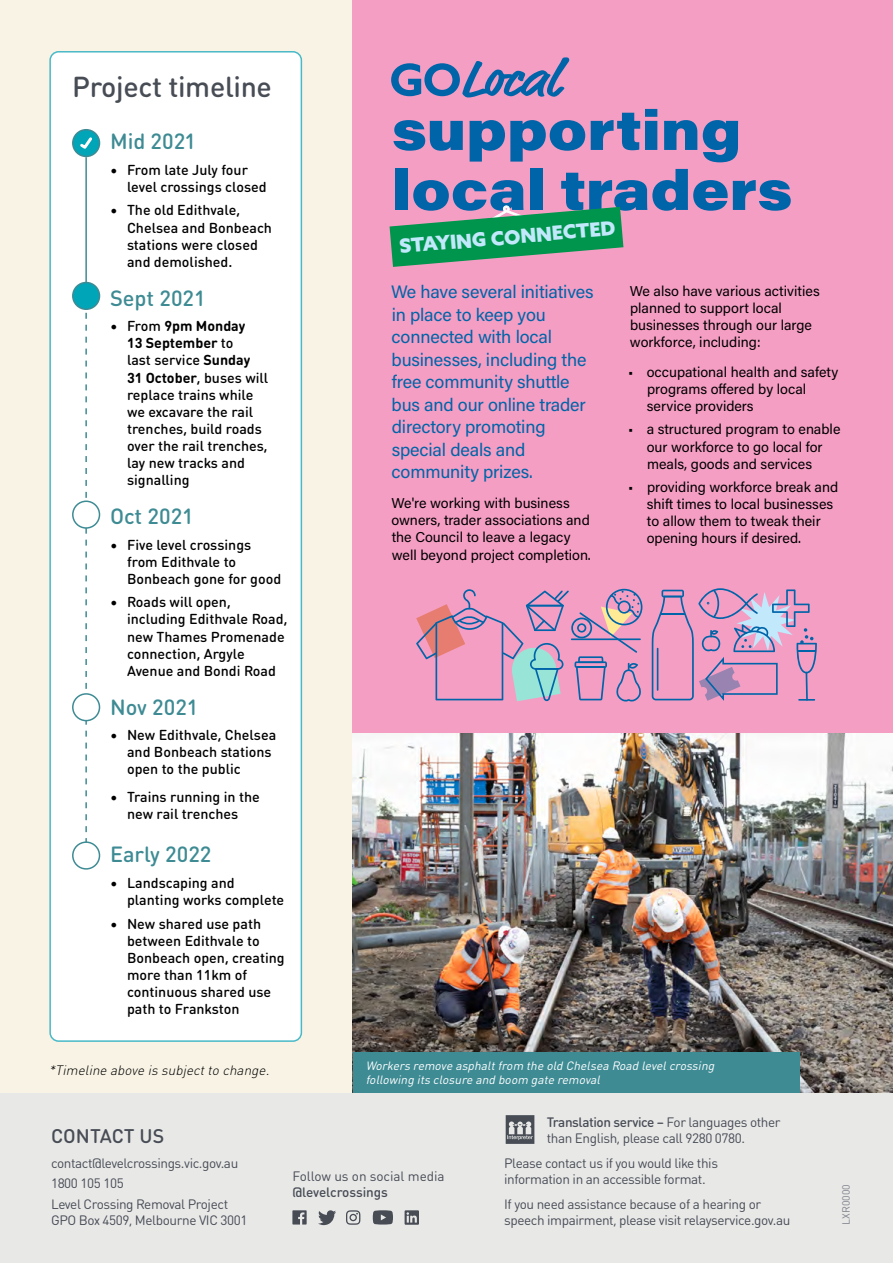
<style>
.page{position:relative;width:893px;height:1263px;background:#fff}
.page>*{position:absolute;margin:0;border:0;box-sizing:border-box;transform-origin:0 0}
.t1{font:900 55.5px/60px "Acumin Pro Wide";color:#0064a8}
.t2{font:500 28.5px "DIN Round OT";letter-spacing:-.01em;color:#474c55}
.t3{font:500 21.75px "DIN Round OT";color:#3e8b94}
.t4{font:900 19.5px "Azo Sans";color:#c1e8fb}
.t5{font:500 19.5px "DIN Round OT";color:#474c55}
.t6{font:18px/22.5px "Acumin Pro";letter-spacing:-.01em;color:#0064a8}
.t7{font:500 14.25px/17.1px "DIN Round OT";color:#000}
.t8{font:14.25px/17.1px "Acumin Pro";color:#000}
.t9{font:13.5px/16.2px "DIN Round OT";letter-spacing:-.03em;color:#474c55}
.t10{font:italic 300 13.5px "DIN Round OT";color:#000}
.t11{font:13.5px "DIN Round OT";letter-spacing:-.005em;color:#474c55}
.t12{font:500 13.5px "DIN Round OT";letter-spacing:-.005em;color:#474c55}
.t13{font:italic 12px/13.5px "DIN Round OT";color:#fff}
.t14{font:10.5px "DIN Round OT";color:#81858d}
.s1{font-weight:700}
.s2{font-weight:500}
</style>
<div class="page">
<div style="left:0;top:0;width:353px;height:1237px;background:#f8f3e5"></div>
<div style="left:353px;top:0;width:540px;height:745px;background:#f59ec4"></div>
<img style="left:353px;top:733px;width:540px;height:360px">
<div style="left:50px;top:52px;width:251px;height:989px;background:#fff;border-radius:9px"></div>
<div style="left:49px;top:51px;width:253px;height:991px;border:2px solid #48b9c7;border-radius:9px"></div>
<hr style="left:85px;top:157px;width:2px;height:148px;background:#3e8b94">
<svg style="left:85px;top:312px;width:2px;height:529px"></svg>
<div style="left:73px;top:501px;width:26px;height:27px;background:#fff;border-radius:50%"></div>
<div style="left:72px;top:500px;width:28px;height:29px;border:2px solid #3e8b94;border-radius:50%"></div>
<div style="left:73px;top:694px;width:26px;height:27px;background:#fff;border-radius:50%"></div>
<div style="left:72px;top:693px;width:28px;height:28px;border:2px solid #3e8b94;border-radius:50%"></div>
<div style="left:72px;top:841px;width:28px;height:29px;border:2px solid #3e8b94;border-radius:50%"></div>
<div style="left:73px;top:130px;width:26px;height:26px;background:#00a5b8;border-radius:50%"></div>
<div style="left:72px;top:129px;width:28px;height:28px;border:2px solid #3e8b94;border-radius:50%"></div>
<svg style="left:80px;top:137px;width:12px;height:12px"></svg>
<div style="left:73px;top:283px;width:26px;height:26px;background:#00a5b8;border-radius:50%"></div>
<div style="left:72px;top:282px;width:28px;height:28px;border:2px solid #3e8b94;border-radius:50%"></div>
<svg style="left:416px;top:589px;width:226px;height:113px"></svg>
<svg style="left:652px;top:588px;width:165px;height:113px"></svg>
<svg style="left:391px;top:57px;width:178px;height:40px"></svg>
<svg style="left:390px;top:206px;width:233px;height:61px"></svg>
<div style="left:353px;top:1052px;width:446px;height:41px;background:#3e8b94"></div>
<div style="left:0;top:1093px;width:893px;height:170px;background:#e8e8e7"></div>
<svg style="left:318px;top:1210px;width:18px;height:15px"></svg>
<svg style="left:292px;top:1210px;width:15px;height:14px"></svg>
<svg style="left:346px;top:1210px;width:14px;height:15px"></svg>
<svg style="left:373px;top:1210px;width:20px;height:14px"></svg>
<svg style="left:405px;top:1210px;width:14px;height:15px"></svg>
<svg style="left:506px;top:1115px;width:28px;height:29px"></svg>
<h2 class="t2" style="left:72px;top:69px;width:201px">Project timeline</h2>
<h3 class="t3" style="left:110px;top:128px;width:88px">Mid 2021</h3>
<p class="t7" style="left:127px;top:161px;width:141px;text-indent:-17px">• From late July four level crossings closed</p>
<p class="t7" style="left:127px;top:202px;width:146px;text-indent:-17px">• The old Edithvale,<br>Chelsea and Bonbeach stations were closed and demolished.</p>
<h3 class="t3" style="left:110px;top:284px;width:97px">Sept 2021</h3>
<p class="t7" style="left:127px;top:317px;width:143px;text-indent:-17px">• From <span class="s1">9pm Monday<br>13 September</span> to<br>last service <span class="s1">Sunday<br>31 October</span>, buses will replace trains while we excavare the rail trenches, build roads over the rail trenches, lay new tracks and signalling</p>
<h3 class="t3" style="left:110px;top:502px;width:85px">Oct 2021</h3>
<p class="t7" style="left:127px;top:536px;width:156px;text-indent:-17px">• Five level crossings from Edithvale to<br>Bonbeach gone for good</p>
<p class="t7" style="left:127px;top:593px;width:162px;text-indent:-17px">• Roads will open, including Edithvale Road, new Thames Promenade connection, Argyle<br>Avenue and Bondi Road</p>
<h3 class="t3" style="left:110px;top:693px;width:90px">Nov 2021</h3>
<p class="t7" style="left:127px;top:726px;width:151px;text-indent:-17px">• New Edithvale, Chelsea and Bonbeach stations open to the public</p>
<p class="t7" style="left:110px;top:788px;width:151px;text-align:center">• Trains running in the new rail trenches</p>
<h3 class="t3" style="left:110px;top:840px;width:103px">Early 2022</h3>
<p class="t7" style="left:127px;top:874px;width:159px;text-indent:-17px">• Landscaping and planting works complete</p>
<p class="t7" style="left:127px;top:914px;width:159px;text-indent:-17px">• New shared use path between Edithvale to<br>Bonbeach open, creating more than 11km of continuous shared use path to Frankston</p>
<p class="t10" style="left:49px;top:1062px;width:225px">*Timeline above is subjectto change.</p>
<h1 class="t1" style="left:392px;top:97px;width:402px">supporting local traders</h1>
<h3 class="t4" style="left:398px;top:234px;width:218px;rotate:-5deg">STAYING CONNECTED</h3>
<p class="t6" style="left:391px;top:280px;width:204px">We have several initiatives in place to keep you connected with local businesses, including the free community shuttle bus and our online trader directory promoting special deals and community prizes.</p>
<p class="t8" style="left:392px;top:494px;width:201px">We're working with business owners, trader associations and the Council to leave a legacy well beyond project completion.</p>
<p class="t8" style="left:630px;top:281px;width:192px">We also have various activities planned to support local businesses through our large workforce, including:</p>
<p class="t8" style="left:647px;top:363px;width:193px;text-indent:-19px">• occupational health and safety programs offered by local service providers</p>
<p class="t8" style="left:647px;top:420px;width:195px;text-indent:-19px">• a structured program to enable our workforce to go local for meals, goods and services</p>
<p class="t8" style="left:647px;top:478px;width:193px;text-indent:-19px">• providing workforce break and shift times to local businesses to allow them to tweak their opening hours if desired.</p>
<p class="t13" style="left:366px;top:1059px;width:353px">Workers remove asphaltfrom the old Chelsea Road levelcrossing following its closure and boom gate removal</p>
<h3 class="t5" style="left:51px;top:1123px;width:115px">CONTACT US</h3>
<p class="t9" style="left:51px;top:1152px;width:189px;line-height:20.4px">contact@levelcrossings.vic.gov.au<br>1800 105 105<br>Level Crossing Removal Project</p>
<p class="t9" style="left:51px;top:1211px;width:198px">GPO Box 4509, Melbourne VIC 3001</p>
<p class="t11" style="left:292px;top:1167px;width:154px">Follow us on social media</p>
<p class="t12" style="left:292px;top:1183px;width:97px">@levelcrossings</p>
<p class="t9" style="left:547px;top:1113px;width:235px"><span class="s2">Translation service –</span> For languages other than English, please call 9280 0780.</p>
<p class="t9" style="left:504px;top:1154px;width:215px">Please contact us if you would like this information in an accessible format.</p>
<p class="t9" style="left:504px;top:1195px;width:288px">If you need assistance because of a hearing or speech impairment, please visit relayservice.gov.au</p>
<p class="t14" style="left:840px;top:1225px;width:42px;rotate:-90deg">LXR0000</p>
<p class="t14" style="left:840px;top:1225px;width:37px;rotate:-90deg">CD2293</p>
</div>
